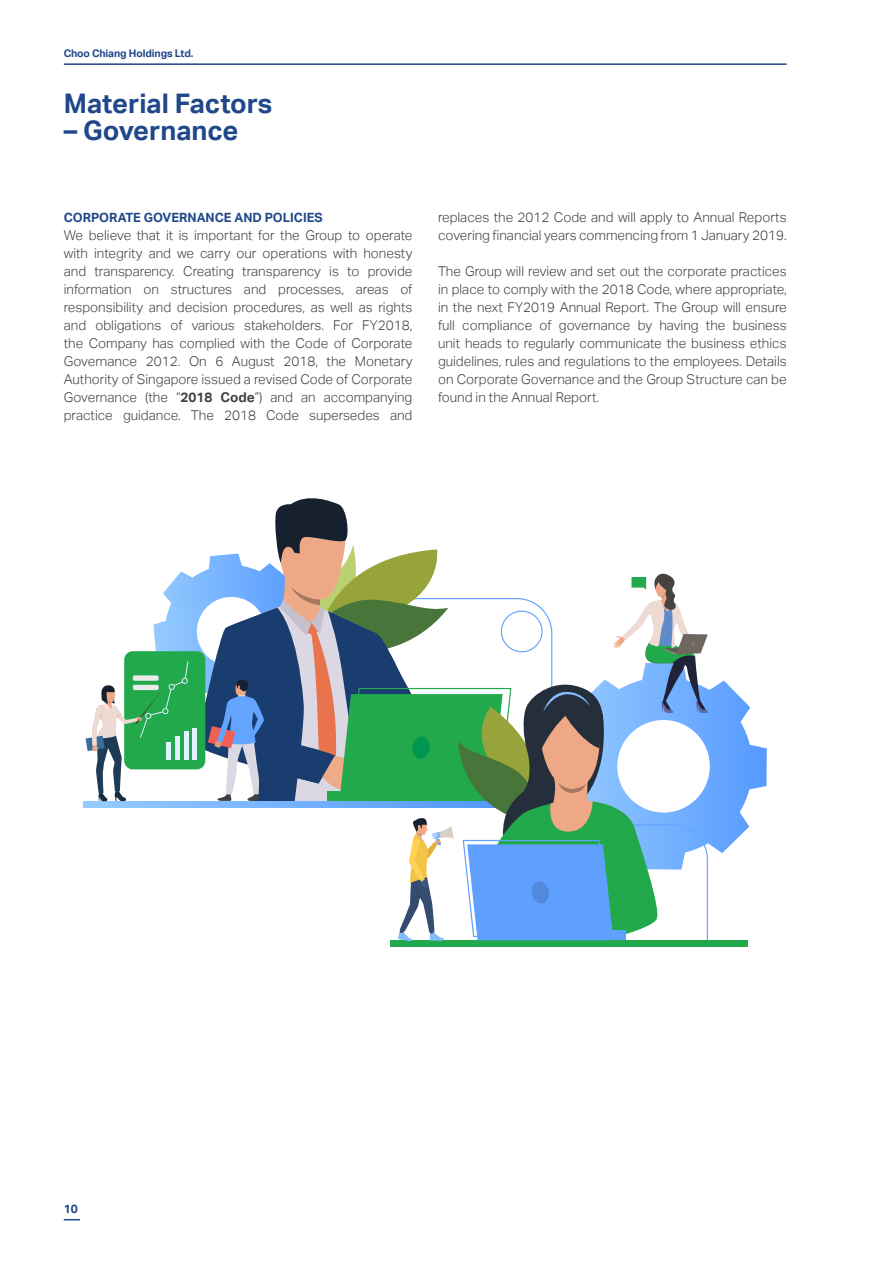
<style>
.page{position:relative;width:893px;height:1263px;background:#fff}
.page>*{position:absolute;margin:0;border:0;box-sizing:border-box;transform-origin:0 0}
.t1{font:700 27px "Aktiv Grotesk";color:#1f4789}
.t2{font:300 13.5px/18px "Aktiv Grotesk";color:#414042;text-align:justify}
.t3{font:700 12.75px "Aktiv Grotesk";color:#1f4789}
.t4{font:700 12px "Aktiv Grotesk";color:#1f4789}
.t5{font:700 10.5px "Aktiv Grotesk";letter-spacing:-.01em;color:#1f4789}
.s1{font-weight:700}
</style>
<div class="page">
<hr style="left:64px;top:63px;width:723px;height:2px;background:#1f4789">
<svg style="left:64px;top:1219px;width:16px;height:1px"></svg>
<div style="left:391px;top:940px;width:357px;height:7px;background:#22a94b"></div>
<svg style="left:84px;top:498px;width:683px;height:444px"></svg>
<p class="t5" style="left:64px;top:47px;width:131px">Choo Chiang Holdings Ltd.</p>
<h1 class="t1" style="left:64px;top:88px;width:210px">Material Factors</h1>
<h1 class="t1" style="left:64px;top:115px;width:176px">– Governance</h1>
<p class="t3" style="left:64px;top:210px;width:261px">CORPORATE GOVERNANCE AND POLICIES</p>
<p class="t2" style="left:64px;top:226px;width:350px">We believe that it is important for the Group to operate with integrity and we carry our operations with honesty and transparency. Creating transparency is to provide information on structures and processes, areas of responsibility and decision procedures, as well as rights and obligations of various stakeholders. For FY2018, the Company has complied with the Code of Corporate Governance 2012. On 6 August 2018, the Monetary Authority of Singapore issued a revised Code of Corporate Governance (the “<span class="s1">2018 Code</span>”) and an accompanying practice guidance. The 2018 Code supersedes and</p>
<p class="t2" style="left:438px;top:209px;width:350px">replaces the 2012 Code and will apply to Annual Reports covering financial years commencing from 1 January 2019.</p>
<p class="t2" style="left:438px;top:263px;width:350px">The Group will review and set out the corporate practices in place to comply with the 2018 Code, where appropriate, in the next FY2019 Annual Report. The Group will ensure full compliance of governance by having the business unit heads to regularly communicate the business ethics guidelines, rules and regulations to the employees. Details on Corporate Governance and the Group Structure can be found in the Annual Report.</p>
<p class="t4" style="left:64px;top:1201px;width:16px">10</p>
</div>
